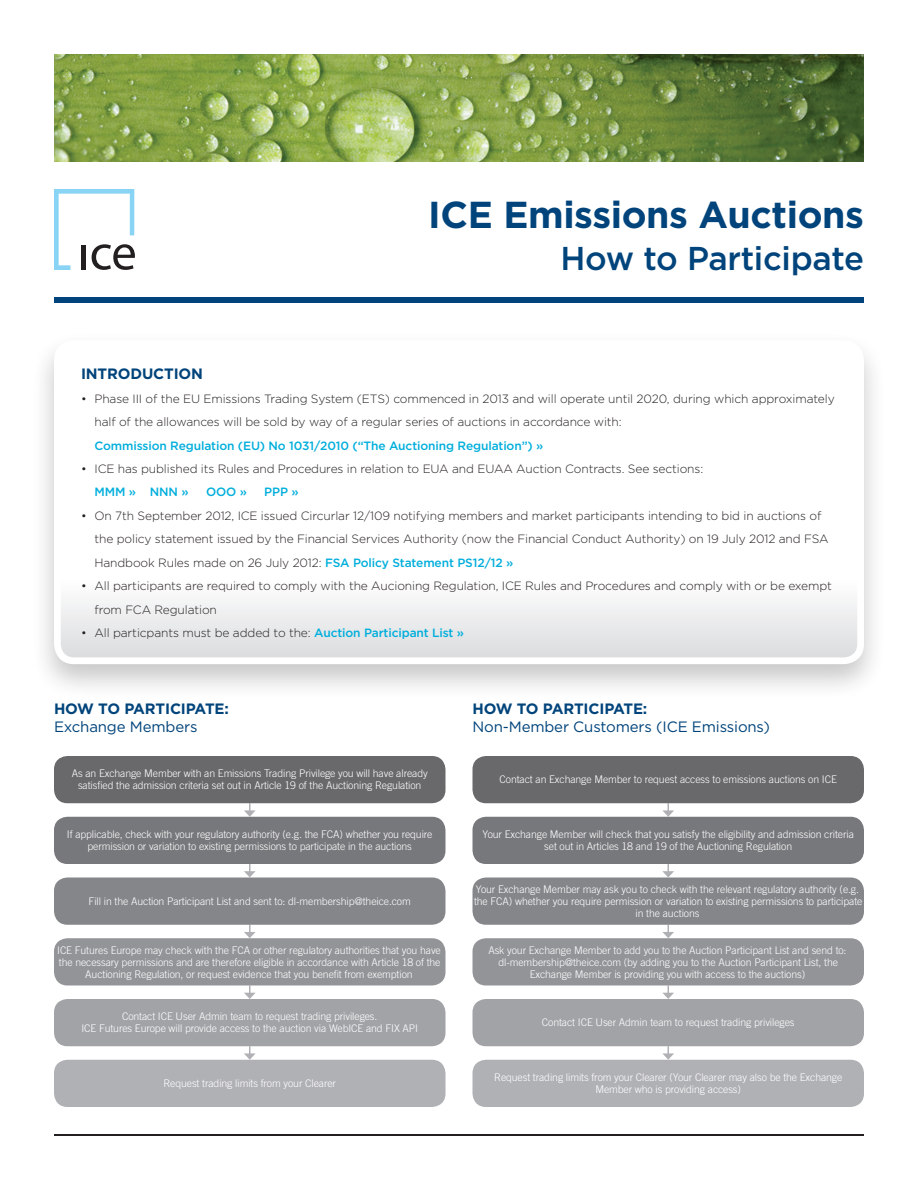
<style>
.page{position:relative;width:918px;height:1188px;background:#fff}
.page>*{position:absolute;margin:0;border:0;box-sizing:border-box;transform-origin:0 0}
.t1{font:700 37.5px "Gotham";letter-spacing:-.01em;color:#00447b}
.t2{font:500 33px "Gotham";letter-spacing:-.01em;color:#00447b}
.t3{font:15px "Gotham";letter-spacing:-.01em;color:#00447b}
.t4{font:700 15px "Gotham";letter-spacing:-.01em;color:#00447b}
.t5{font:300 12px/23.4px "Gotham";letter-spacing:-.01em;color:#231f20}
.t6{font:500 12px "Gotham";letter-spacing:-.01em;color:#00aedc}
.t7{font:300 10.5px/12px "Trade Gothic LT Std";letter-spacing:-.01em;color:#fff;text-align:center}
.s1{font-weight:500;color:#00aedc}
</style>
<div class="page">
<hr style="left:54px;top:1134px;width:810px;height:1px;background:#231f20">
<div style="left:31px;top:331px;width:856px;height:369px;background:#231f20;opacity:.25"></div>
<div style="left:54px;top:340px;width:810px;height:324px;background:#fff;border-radius:20px"></div>
<svg style="left:61px;top:601px;width:796px;height:56px"></svg>
<svg style="left:54px;top:189px;width:81px;height:81px"></svg>
<div style="left:54px;top:297px;width:810px;height:5px;background:#00447b"></div>
<img style="left:54px;top:54px;width:810px;height:108px">
<svg style="left:244px;top:803px;width:12px;height:14px"></svg>
<svg style="left:244px;top:864px;width:12px;height:14px"></svg>
<svg style="left:244px;top:925px;width:12px;height:13px"></svg>
<svg style="left:244px;top:1046px;width:12px;height:14px"></svg>
<svg style="left:244px;top:986px;width:12px;height:13px"></svg>
<div style="left:54px;top:756px;width:392px;height:47px;background:#69696c;border-radius:14px"></div>
<div style="left:54px;top:938px;width:392px;height:48px;background:#929497;border-radius:14px"></div>
<div style="left:54px;top:817px;width:392px;height:47px;background:#77787b;border-radius:14px"></div>
<div style="left:54px;top:999px;width:392px;height:47px;background:#a1a3a6;border-radius:14px"></div>
<div style="left:54px;top:878px;width:392px;height:47px;background:#848689;border-radius:14px"></div>
<div style="left:54px;top:1060px;width:392px;height:47px;background:#b0b1b5;border-radius:14px"></div>
<svg style="left:662px;top:803px;width:12px;height:14px"></svg>
<svg style="left:662px;top:864px;width:12px;height:14px"></svg>
<svg style="left:662px;top:925px;width:12px;height:13px"></svg>
<svg style="left:662px;top:1046px;width:12px;height:14px"></svg>
<svg style="left:662px;top:986px;width:12px;height:13px"></svg>
<div style="left:472px;top:756px;width:392px;height:47px;background:#69696c;border-radius:14px"></div>
<div style="left:472px;top:938px;width:392px;height:48px;background:#929497;border-radius:14px"></div>
<div style="left:472px;top:817px;width:392px;height:47px;background:#77787b;border-radius:14px"></div>
<div style="left:472px;top:999px;width:392px;height:47px;background:#a1a3a6;border-radius:14px"></div>
<div style="left:472px;top:878px;width:392px;height:47px;background:#848689;border-radius:14px"></div>
<div style="left:472px;top:1060px;width:392px;height:47px;background:#b0b1b5;border-radius:14px"></div>
<p class="t1" style="left:428px;top:190px;width:437px">ICE Emissions Auctions</p>
<p class="t2" style="left:561px;top:237px;width:305px">How to Participate</p>
<p class="t4" style="left:81px;top:364px;width:124px">INTRODUCTION</p>
<p class="t5" style="left:94px;top:386px;width:742px;text-indent:-14px">• Phase III of the EU Emissions Trading System (ETS) commenced in 2013 and will operate until 2020, during which approximately half of the allowances will be sold by way of a regular series of auctions in accordance with:</p>
<p class="t6" style="left:94px;top:437px;width:451px">Commission Regulation (EU) No 1031/2010 (“The Auctioning Regulation”) »</p>
<p class="t5" style="left:81px;top:457px;width:624px">• ICE has published its Rules and Procedures in relation to EUA and EUAA Auction Contracts. See sections:</p>
<p class="t6" style="left:94px;top:484px;width:96px">MMM » NNN »</p>
<p class="t6" style="left:206px;top:484px;width:42px">OOO »</p>
<p class="t6" style="left:264px;top:484px;width:36px">PPP »</p>
<p class="t5" style="left:94px;top:504px;width:736px;text-indent:-14px">• On 7th September 2012, ICE issued Circurlar 12/109 notifying members and market participants intending to bid in auctions of the policy statement issued by the Financial Services Authority (now the Financial Conduct Authority) on 19 July 2012 and FSA<br>Handbook Rules made on 26 July 2012: <span class="s1">FSA Policy Statement PS12/12 »</span></p>
<p class="t5" style="left:94px;top:574px;width:739px;text-indent:-14px">• All participants are required to comply with the Aucioning Regulation, ICE Rules and Procedures and comply with or be exempt from FCA Regulation</p>
<p class="t5" style="left:81px;top:621px;width:385px">• All particpants must be added to the: <span class="s1">Auction Participant List »</span></p>
<p class="t4" style="left:54px;top:699px;width:176px">HOW TO PARTICIPATE:</p>
<p class="t3" style="left:54px;top:717px;width:145px">Exchange Members</p>
<p class="t7" style="left:72px;top:768px;width:358px">As an Exchange Member with an Emissions Trading Privilege you will have already satisfied the admission criteria set out in Article 19 of the Auctioning Regulation</p>
<p class="t7" style="left:67px;top:828px;width:367px">If applicable, check with your regulatory authority (e.g. the FCA) whether you require permission or variation to existing permissions to participate in the auctions</p>
<p class="t7" style="left:89px;top:895px;width:324px">Fill in the Auction Participant List and sent to: dl-membership@theice.com</p>
<p class="t7" style="left:57px;top:944px;width:385px">ICE Futures Europe may check with the FCA or other regulatory authorities that you have the necessary permissions and are therefore eligible in accordance with Article 18 of the<br>Auctioning Regulation, or request evidence that you benefit from exemption</p>
<p class="t7" style="left:122px;top:1011px;width:257px">Contact ICE User Admin team to request trading privileges.</p>
<p class="t7" style="left:81px;top:1023px;width:338px">ICE Futures Europe will provide access to the auction via WebICE and FIX API</p>
<p class="t7" style="left:163px;top:1077px;width:174px">Request trading limits from your Clearer</p>
<p class="t4" style="left:472px;top:699px;width:176px">HOW TO PARTICIPATE:</p>
<p class="t3" style="left:472px;top:717px;width:299px">Non-Member Customers (ICE Emissions)</p>
<p class="t7" style="left:500px;top:774px;width:339px">Contact an Exchange Member to request access to emissions auctions on ICE</p>
<p class="t7" style="left:483px;top:828px;width:373px">Your Exchange Member will check that you satisfy the eligibility and admission criteria set out in Articles 18 and 19 of the Auctioning Regulation</p>
<p class="t7" style="left:474px;top:883px;width:390px">Your Exchange Member may ask you to check with the relevant regulatory authority (e.g. the FCA) whether you require permission or variation to existing permissions to participate in the auctions</p>
<p class="t7" style="left:488px;top:944px;width:360px">Ask your Exchange Member to add you to the Auction Participant List and send to:</p>
<p class="t7" style="left:499px;top:956px;width:341px">dl-membership@theice.com (by adding you to the Auction Participant List, the</p>
<p class="t7" style="left:530px;top:968px;width:277px">Exchange Member is providing you with access to the auctions)</p>
<p class="t7" style="left:542px;top:1017px;width:254px">Contact ICE User Admin team to request trading privileges</p>
<p class="t7" style="left:494px;top:1071px;width:350px">Request trading limits from your Clearer (Your Clearer may also be the Exchange<br>Member who is providing access)</p>
</div>
